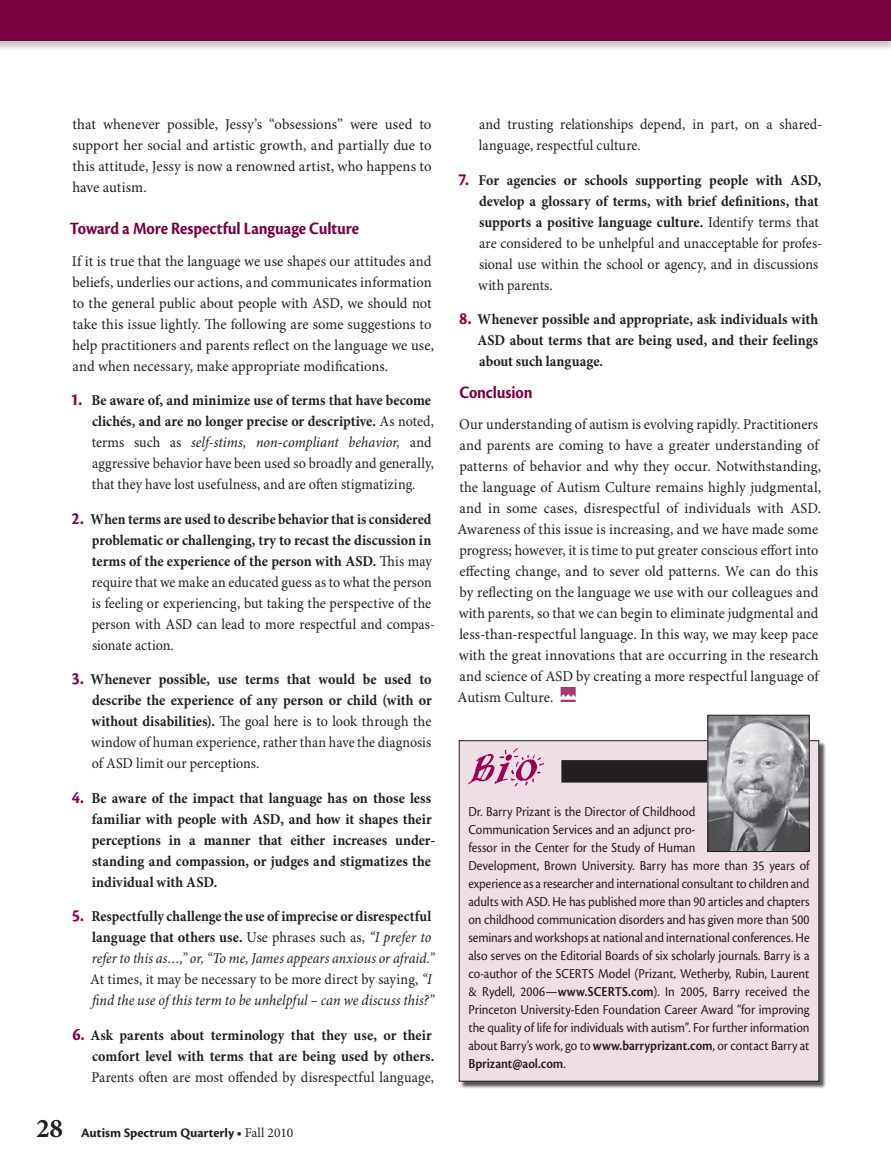
<style>
.page{position:relative;width:891px;height:1161px;background:#fff}
.page>*{position:absolute;margin:0;border:0;box-sizing:border-box;transform-origin:0 0}
.t1{font:18px "Cronos Pro Bold Subh";letter-spacing:-.005em;color:#7b0041;scale:.92 1}
.t2{font:15px/21px "Minion Pro";letter-spacing:.005em;color:#231f20;scale:.94 1}
.t3{font:15px/21px "Minion Pro";letter-spacing:.005em;color:#231f20;scale:.96 1}
.t4{font:700 15px/21px "Minion Pro";letter-spacing:.005em;color:#231f20;text-align:justify;scale:.94 1}
.t5{font:15px/21px "Minion Pro";letter-spacing:.005em;color:#231f20;text-align:justify}
.t6{font:italic 15px/21px "Minion Pro";letter-spacing:.005em;color:#231f20;scale:.94 1}
.t7{font:14.25px/18px "Cronos Pro";letter-spacing:-.005em;color:#231f20;scale:.91 1}
.t8{font:700 13.5px "Cronos Pro";color:#231f20}
.s1{font-family:"Cronos Pro";font-weight:700;font-size:18px;color:#89004b}
.s2{font-weight:700}
.s3{font-style:italic}
.s4{font-family:"Cronos Pro";font-size:18px;color:#89004b}
.s5{font-weight:400}
.s6{font-family:"Cronos Pro";font-weight:700;font-style:normal;font-size:18px;color:#89004b}
.s7{font-weight:700;font-style:normal}
.s8{font-style:normal}
.s9{font-family:"Minion Pro";font-size:27px}
.s10{font-family:"Minion Pro";font-weight:400}
.s11{font-weight:600}
</style>
<div class="page">
<div style="left:0;top:0;width:891px;height:51px;background:#231f20;opacity:.25"></div>
<div style="left:0;top:0;width:891px;height:40px;background:#7b0041"></div>
<div style="left:460px;top:742px;width:367px;height:347px;background:#231f20;opacity:.75"></div>
<div style="left:459px;top:741px;width:360px;height:340px;background:#eedfe6"></div>
<div style="left:561px;top:760px;width:153px;height:23px;background:#231f20"></div>
<svg style="left:468px;top:748px;width:76px;height:38px"></svg>
<img style="left:710px;top:717px;width:98px;height:133px">
<div style="left:708px;top:715px;width:102px;height:137px;border:1px solid #231f20"></div>
<p class="t5" style="left:72px;top:114px;width:361px">that whenever possible, Jessy’s “obsessions” were used to support her social and artistic growth, and partially due to this attitude, Jessy is now a renowned artist, who happens to have autism.</p>
<p class="t1" style="left:70px;top:218px;width:316px">Toward a More Respectful Language Culture</p>
<p class="t5" style="left:72px;top:251px;width:364px;text-align:left">If it is true that the language we use shapes our attitudes and beliefs, underlies our actions, and communicates information to the general public about people with ASD, we should not take this issue lightly. The following are some suggestions to help practitioners and parents reflect on the language we use, and when necessary, make appropriate modifications.</p>
<p class="t2" style="left:92px;top:390px;width:366px;text-indent:-21px"><span class="s1">1.</span> <span class="s2">Be aware of, and minimize use of terms that have become clichés, and are no longer precise or descriptive.</span> As noted, terms such as <span class="s3">self-stims, non-compliant behavior,</span> and aggressive behavior have been used so broadly and generally, that they have lost usefulness, and are often stigmatizing.</p>
<p class="t2" style="left:92px;top:509px;width:367px;text-indent:-20px"><span class="s1">2.</span> <span class="s2">When terms are used to describe behavior that is considered problematic or challenging, try to recast the discussion in terms of the experience of the person with ASD.</span> This may require that we make an educated guess as to what the person is feeling or experiencing, but taking the perspective of the person with ASD can lead to more respectful and compas&shy;sionate action.</p>
<p class="t4" style="left:91px;top:669px;width:364px;text-indent:-20px"><span class="s4">3.</span> Whenever possible, use terms that would be used to describe the experience of any person or child (with or without disabilities). <span class="s5">The goal here is to look through the window of human experience, rather than have the diagnosis of ASD limit our perceptions.</span></p>
<p class="t4" style="left:92px;top:788px;width:367px;text-align:left;text-indent:-20px"><span class="s4">4.</span> Be aware of the impact that language has on those less familiar with people with ASD, and how it shapes their perceptions in a manner that either increases under&shy;standing and compassion, or judges and stigmatizes the individual with ASD.</p>
<p class="t6" style="left:90px;top:906px;width:368px;text-indent:-18px"><span class="s6">5.</span> <span class="s7">Respectfully challenge the use of imprecise or disrespectful language that others use.</span> <span class="s8">Use phrases such as,</span> “I prefer to refer to this as…,” or, “To me, James appears anxious or afraid.” <span class="s8">At times, it may be necessary to be more direct by saying,</span> “I find the use of this term to be unhelpful – can we discuss this?”</p>
<p class="t4" style="left:72px;top:1025px;width:386px;text-align:right"><span class="s4">6.</span> Ask parents about terminology that they use, or their comfort level with terms that are being used by others.</p>
<p class="t2" style="left:91px;top:1067px;width:366px">Parents often are most offended by disrespectful language,</p>
<p class="t8" style="left:36px;top:1125px;width:259px"><span class="s9">28</span> Autism Spectrum Quarterly • <span class="s10">Fall 2010</span></p>
<p class="t2" style="left:479px;top:114px;width:367px">and trusting relationships depend, in part, on a shared&shy;language, respectful culture.</p>
<p class="t2" style="left:478px;top:170px;width:368px;text-indent:-20px"><span class="s1">7.</span> <span class="s2">For agencies or schools supporting people with ASD, develop a glossary of terms, with brief definitions, that supports a positive language culture.</span> Identify terms that are considered to be unhelpful and unacceptable for profes&shy;sional use within the school or agency, and in discussions with parents.</p>
<p class="t4" style="left:477px;top:309px;width:364px;text-indent:-18px"><span class="s4">8.</span> Whenever possible and appropriate, ask individuals with ASD about terms that are being used, and their feelings about such language.</p>
<p class="t1" style="left:459px;top:382px;width:81px">Conclusion</p>
<p class="t3" style="left:458px;top:414px;width:380px">Our understanding of autism is evolving rapidly. Practitioners and parents are coming to have a greater understanding of patterns of behavior and why they occur. Notwithstanding, the language of Autism Culture remains highly judgmental, and in some cases, disrespectful of individuals with ASD.<br>Awareness of this issue is increasing, and we have made some progress; however, it is time to put greater conscious effort into effecting change, and to sever old patterns. We can do this by reflecting on the language we use with our colleagues and with parents, so that we can begin to eliminate judgmental and less-than-respectful language. In this way, we may keep pace with the great innovations that are occurring in the research and science of ASD by creating a more respectful language of Autism Culture. <sup>o</sup></p>
<p class="t7" style="left:468px;top:802px;width:377px">Dr. Barry Prizant is the Director of Childhood<br>Communication Services and an adjunct pro-<br>fessor in the Center for the Study of Human<br>Development, Brown University. Barry has more than 35 years of experience as a researcher and international consultant to children and adults with ASD. He has published more than 90 articles and chapters on childhood communication disorders and has given more than 500 seminars and workshops at national and international conferences. He also serves on the Editorial Boards of six scholarly journals. Barry is a co-author of the SCERTS Model (Prizant, Wetherby, Rubin, Laurent &amp; Rydell, 2006—<span class="s11">www.SCERTS.com</span>). In 2005, Barry received the Princeton University-Eden Foundation Career Award “for improving the quality of life for individuals with autism”. For further information about Barry’s work, go to <span class="s11">www.barryprizant.com</span>, or contact Barry at <span class="s11">Bprizant@aol.com</span>.</p>
</div>
